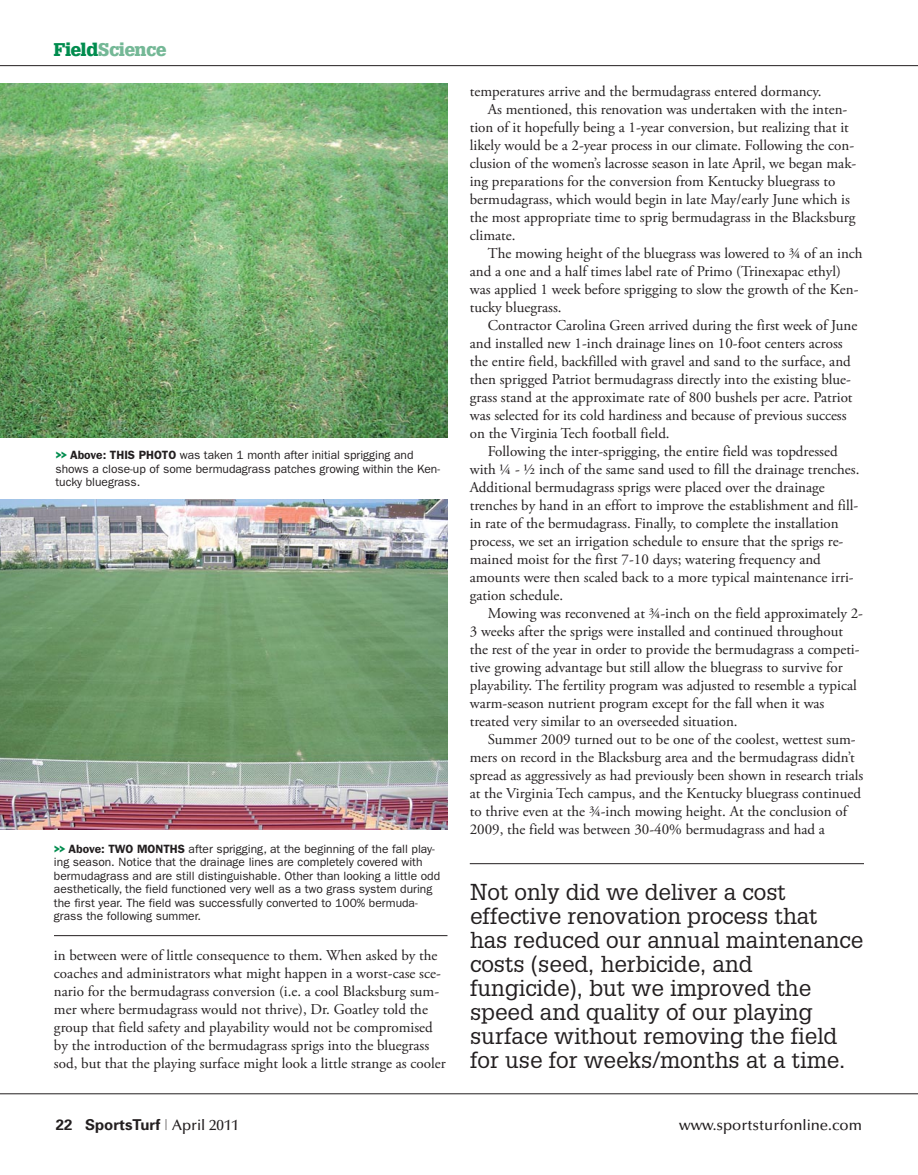
<style>
.page{position:relative;width:918px;height:1175px;background:#fff}
.page>*{position:absolute;margin:0;border:0;box-sizing:border-box;transform-origin:0 0}
.t1{font:22.5px/24px "Glypha";color:#231f20}
.t2{font:900 18px "Glypha";letter-spacing:-.01em;color:#74b896}
.t3{font:15px/18px "Adobe Garamond Pro";color:#231f20}
.t4{font:500 15px "Optima";color:#231f20}
.t5{font:700 15px "Univers";color:#231f20}
.t6{font:12px/13.5px "Franklin Gothic";color:#231f20}
.s1{color:#008c4e}
.s2{font-family:"Knockout HTF94 Ultmt Sumo";color:#008c4e}
.s3{font-weight:600}
.s4{font-weight:100;font-stretch:ultra-condensed}
.s5{font-family:"Optima";font-weight:500}
</style>
<div class="page">
<hr style="left:0;top:65px;width:918px;height:1px;background:#231f20">
<hr style="left:0;top:1093px;width:918px;height:1px;background:#231f20">
<img style="left:0;top:84px;width:447px;height:353px">
<img style="left:0;top:500px;width:448px;height:329px">
<hr style="left:54px;top:935px;width:393px;height:1px;background:#231f20">
<hr style="left:470px;top:863px;width:394px;height:1px;background:#231f20">
<p class="t2" style="left:54px;top:43px;width:114px"><span class="s1">Field</span>Science</p>
<p class="t6" style="left:55px;top:449px;width:386px"><span class="s2">&gt;&gt;</span> <span class="s3">Above: THIS PHOTO</span> was taken 1 month after initial sprigging and shows a close-up of some bermudagrass patches growing within the Ken&shy;tucky bluegrass.</p>
<p class="t6" style="left:54px;top:843px;width:388px"><span class="s2">&gt;&gt;</span> <span class="s3">Above: TWO MONTHS</span> after sprigging, at the beginning of the fall play&shy;ing season. Notice that the drainage lines are completely covered with bermudagrass and are still distinguishable. Other than looking a little odd aesthetically, the field functioned very well as a two grass system during the first year. The field was successfully converted to 100% bermuda&shy;grass the following summer.</p>
<p class="t3" style="left:54px;top:947px;width:393px">in between were of little consequence to them. When asked by the coaches and administrators what might happen in a worst-case sce&shy;nario for the bermudagrass conversion (i.e. a cool Blacksburg sum&shy;mer where bermudagrass would not thrive), Dr. Goatley told the group that field safety and playability would not be compromised by the introduction of the bermudagrass sprigs into the bluegrass sod, but that the playing surface might look a little strange as cooler</p>
<p class="t3" style="left:470px;top:83px;width:353px">temperatures arrive and the bermudagrass entered dormancy.</p>
<p class="t3" style="left:488px;top:101px;width:361px">As mentioned, this renovation was undertaken with the inten-</p>
<p class="t3" style="left:470px;top:119px;width:381px">tion of it hopefully being a 1-year conversion, but realizing that it</p>
<p class="t3" style="left:470px;top:137px;width:386px">likely would be a 2-year process in our climate. Following the con-</p>
<p class="t3" style="left:470px;top:155px;width:388px">clusion of the women’s lacrosse season in late April, we began mak-</p>
<p class="t3" style="left:470px;top:173px;width:367px">ing preparations for the conversion from Kentucky bluegrass to</p>
<p class="t3" style="left:470px;top:191px;width:382px">bermudagrass, which would begin in late May/early June which is</p>
<p class="t3" style="left:470px;top:209px;width:387px">the most appropriate time to sprig bermudagrass in the Blacksburg</p>
<p class="t3" style="left:470px;top:227px;width:47px">climate.</p>
<p class="t3" style="left:488px;top:245px;width:376px">The mowing height of the bluegrass was lowered to ¾ of an inch</p>
<p class="t3" style="left:470px;top:263px;width:373px">and a one and a half times label rate of Primo (Trinexapac ethyl)</p>
<p class="t3" style="left:470px;top:281px;width:390px">was applied 1 week before sprigging to slow the growth of the Ken-</p>
<p class="t3" style="left:470px;top:299px;width:93px">tucky bluegrass.</p>
<p class="t3" style="left:488px;top:317px;width:371px">Contractor Carolina Green arrived during the first week of June</p>
<p class="t3" style="left:470px;top:335px;width:375px">and installed new 1-inch drainage lines on 10-foot centers across</p>
<p class="t3" style="left:470px;top:353px;width:383px">the entire field, backfilled with gravel and sand to the surface, and</p>
<p class="t3" style="left:470px;top:371px;width:383px">then sprigged Patriot bermudagrass directly into the existing blue-</p>
<p class="t3" style="left:470px;top:389px;width:384px">grass stand at the approximate rate of 800 bushels per acre. Patriot</p>
<p class="t3" style="left:470px;top:407px;width:378px">was selected for its cold hardiness and because of previous success</p>
<p class="t3" style="left:470px;top:425px;width:201px">on the Virginia Tech football field.</p>
<p class="t3" style="left:488px;top:443px;width:351px">Following the inter-sprigging, the entire field was topdressed</p>
<p class="t3" style="left:470px;top:461px;width:391px">with ¼ - ½ inch of the same sand used to fill the drainage trenches.</p>
<p class="t3" style="left:470px;top:479px;width:356px">Additional bermudagrass sprigs were placed over the drainage</p>
<p class="t3" style="left:470px;top:497px;width:390px">trenches by hand in an effort to improve the establishment and fill-</p>
<p class="t3" style="left:470px;top:515px;width:370px">in rate of the bermudagrass. Finally, to complete the installation</p>
<p class="t3" style="left:470px;top:533px;width:375px">process, we set an irrigation schedule to ensure that the sprigs re-</p>
<p class="t3" style="left:470px;top:551px;width:353px">mained moist for the first 7-10 days; watering frequency and</p>
<p class="t3" style="left:470px;top:569px;width:385px">amounts were then scaled back to a more typical maintenance irri-</p>
<p class="t3" style="left:470px;top:587px;width:95px">gation schedule.</p>
<p class="t3" style="left:488px;top:605px;width:377px">Mowing was reconvened at ¾-inch on the field approximately 2-</p>
<p class="t3" style="left:470px;top:623px;width:375px">3 weeks after the sprigs were installed and continued throughout</p>
<p class="t3" style="left:470px;top:641px;width:391px">the rest of the year in order to provide the bermudagrass a competi-</p>
<p class="t3" style="left:470px;top:659px;width:375px">tive growing advantage but still allow the bluegrass to survive for</p>
<p class="t3" style="left:470px;top:677px;width:388px">playability. The fertility program was adjusted to resemble a typical</p>
<p class="t3" style="left:470px;top:695px;width:356px">warm-season nutrient program except for the fall when it was</p>
<p class="t3" style="left:470px;top:713px;width:269px">treated very similar to an overseeded situation.</p>
<p class="t3" style="left:488px;top:731px;width:369px">Summer 2009 turned out to be one of the coolest, wettest sum-</p>
<p class="t3" style="left:470px;top:749px;width:386px">mers on record in the Blacksburg area and the bermudagrass didn’t</p>
<p class="t3" style="left:470px;top:767px;width:395px">spread as aggressively as had previously been shown in research trials</p>
<p class="t3" style="left:470px;top:785px;width:393px">at the Virginia Tech campus, and the Kentucky bluegrass continued</p>
<p class="t3" style="left:470px;top:803px;width:379px">to thrive even at the ¾-inch mowing height. At the conclusion of</p>
<p class="t3" style="left:470px;top:821px;width:357px">2009, the field was between 30-40% bermudagrass and had a</p>
<p class="t1" style="left:470px;top:881px;width:395px">Not only did we deliver a cost effective renovation process that<br>has reduced our annual maintenance costs (seed, herbicide, and fungicide), but we improved the speed and quality of our playing surface without removing the field for use for weeks/months at a time.</p>
<p class="t5" style="left:56px;top:1118px;width:185px">22 SportsTurf <span class="s4">|</span> <span class="s5">April 2011</span></p>
<p class="t4" style="left:679px;top:1118px;width:185px">www.sportsturfonline.com</p>
</div>
